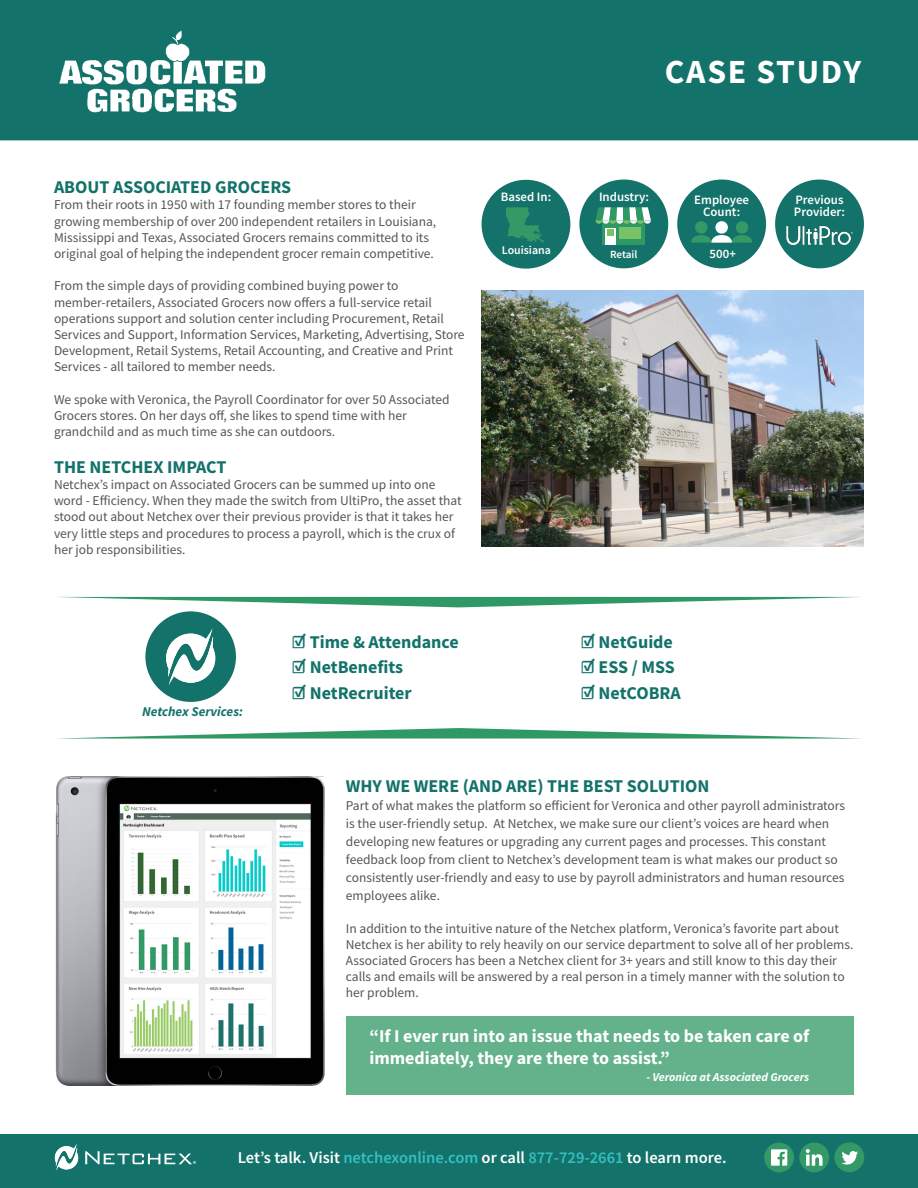
<style>
.page{position:relative;width:918px;height:1188px;background:#fff}
.page>*{position:absolute;margin:0;border:0;box-sizing:border-box;transform-origin:0 0}
.t1{font:700 33.75px "Source Sans Pro";letter-spacing:.05em;color:#fff}
.t2{font:700 18px "Source Sans Pro";color:#13726a}
.t3{font:700 18px/21.6px "Source Sans Pro";color:#fff}
.t4{font:600 16.5px "Source Sans Pro";color:#fff}
.t5{font:13.5px/16.2px "Source Sans Pro";color:#555}
.t6{font:italic 700 13.5px "Source Sans Pro";color:#13726a}
.t7{font:600 12.9px "Source Sans Pro";color:#fff}
.t8{font:italic 700 12px "Source Sans Pro";color:#fff}
.t9{font:600 11.85px "Source Sans Pro";color:#fff}
.t10{font:600 11.1px "Source Sans Pro";letter-spacing:-.01em;color:#fff}
.t11{font:8.85px "Myriad Pro";color:#fff}
.s1{color:#35bfc2}
</style>
<div class="page">
<div style="left:0;top:1134px;width:918px;height:54px;background:#13726a"></div>
<div style="left:764px;top:1143px;width:30px;height:29px;background:#396;border-radius:50%"></div>
<svg style="left:771px;top:1149px;width:16px;height:17px"></svg>
<div style="left:799px;top:1142px;width:30px;height:30px;background:#396;border-radius:50%"></div>
<svg style="left:806px;top:1149px;width:17px;height:17px"></svg>
<div style="left:834px;top:1142px;width:30px;height:30px;background:#396;border-radius:50%"></div>
<svg style="left:841px;top:1151px;width:17px;height:14px"></svg>
<svg style="left:55px;top:1144px;width:23px;height:27px"></svg>
<svg style="left:85px;top:1151px;width:107px;height:13px"></svg>
<img style="left:55px;top:776px;width:270px;height:310px">
<div style="left:145px;top:611px;width:91px;height:91px;background:#13726a;border-radius:50%"></div>
<svg style="left:166px;top:628px;width:49px;height:57px"></svg>
<svg style="left:59px;top:597px;width:799px;height:10px"></svg>
<svg style="left:57px;top:728px;width:805px;height:11px"></svg>
<div style="left:0;top:0;width:918px;height:140px;background:#13726a"></div>
<div style="left:677px;top:180px;width:89px;height:88px;background:#13726a;border-radius:50%"></div>
<div style="left:695px;top:221px;width:13px;height:13px;background:#396;border-radius:50%"></div>
<div style="left:715px;top:221px;width:13px;height:13px;background:#fff;border-radius:50%"></div>
<div style="left:736px;top:221px;width:12px;height:13px;background:#396;border-radius:50%"></div>
<svg style="left:691px;top:235px;width:61px;height:8px"></svg>
<div style="left:775px;top:180px;width:89px;height:88px;background:#13726a;border-radius:50%"></div>
<div style="left:482px;top:180px;width:88px;height:89px;background:#13726a;border-radius:50%"></div>
<div style="left:579px;top:180px;width:89px;height:88px;background:#13726a;border-radius:50%"></div>
<img style="left:55px;top:23px;width:215px;height:100px">
<svg style="left:506px;top:207px;width:38px;height:36px"></svg>
<div style="left:346px;top:1016px;width:508px;height:79px;background:#63b28c"></div>
<div style="left:602px;top:219px;width:43px;height:26px;background:#2f9966"></div>
<svg style="left:595px;top:207px;width:56px;height:17px"></svg>
<div style="left:605px;top:228px;width:10px;height:17px;background:#fff"></div>
<div style="left:607px;top:229px;width:6px;height:7px;background:#79c366"></div>
<div style="left:619px;top:228px;width:22px;height:11px;background:#79c366"></div>
<img style="left:482px;top:290px;width:381px;height:257px">
<img style="left:786px;top:226px;width:67px;height:19px">
<p class="t1" style="left:665px;top:49px;width:198px">CASE STUDY</p>
<p class="t2" style="left:54px;top:175px;width:239px">ABOUT ASSOCIATED GROCERS</p>
<p class="t5" style="left:54px;top:197px;width:363px">From their roots in 1950 with 17 founding member stores to their</p>
<p class="t5" style="left:54px;top:213px;width:384px">growing membership of over 200 independent retailers in Louisiana,<br>Mississippi and Texas, Associated Grocers remains committed to its</p>
<p class="t5" style="left:54px;top:245px;width:381px">original goal of helping the independent grocer remain competitive.</p>
<p class="t5" style="left:54px;top:278px;width:346px">From the simple days of providing combined buying power to</p>
<p class="t5" style="left:54px;top:294px;width:412px">member-retailers, Associated Grocers now offers a full-service retail operations support and solution center including Procurement, Retail Services and Support, Information Services, Marketing, Advertising, Store Development, Retail Systems, Retail Accounting, and Creative and Print Services - all tailored to member needs.</p>
<p class="t5" style="left:54px;top:391px;width:397px">We spoke with Veronica, the Payroll Coordinator for over 50 Associated<br>Grocers stores. On her days off, she likes to spend time with her</p>
<p class="t5" style="left:54px;top:423px;width:283px">grandchild and as much time as she can outdoors.</p>
<p class="t2" style="left:54px;top:455px;width:174px">THE NETCHEX IMPACT</p>
<p class="t5" style="left:54px;top:476px;width:409px">Netchex’s impact on Associated Grocers can be summed up into one word - Efficiency. When they made the switch from UltiPro, the asset that stood out about Netchex over their previous provider is that it takes her very little steps and procedures to process a payroll, which is the crux of her job responsibilities.</p>
<p class="t6" style="left:142px;top:702px;width:102px">Netchex Services:</p>
<p class="t2" style="left:292px;top:630px;width:169px">☑ Time &amp; Attendance</p>
<p class="t2" style="left:292px;top:655px;width:113px">☑ NetBenefits</p>
<p class="t2" style="left:292px;top:681px;width:122px">☑ NetRecruiter</p>
<p class="t7" style="left:501px;top:188px;width:52px">Based In:</p>
<p class="t9" style="left:502px;top:242px;width:51px">Louisiana</p>
<p class="t7" style="left:599px;top:189px;width:52px">Industry:</p>
<p class="t10" style="left:610px;top:247px;width:29px">Retail</p>
<p class="t7" style="left:694px;top:191px;width:56px">Employee</p>
<p class="t7" style="left:703px;top:203px;width:39px">Count:</p>
<p class="t7" style="left:710px;top:245px;width:28px">500+</p>
<p class="t2" style="left:580px;top:630px;width:94px">☑ NetGuide</p>
<p class="t2" style="left:580px;top:655px;width:96px">☑ ESS / MSS</p>
<p class="t2" style="left:580px;top:681px;width:102px">☑ NetCOBRA</p>
<p class="t7" style="left:795px;top:191px;width:50px">Previous</p>
<p class="t7" style="left:794px;top:203px;width:53px">Provider:</p>
<p class="t2" style="left:346px;top:774px;width:365px">WHY WE WERE (AND ARE) THE BEST SOLUTION</p>
<p class="t5" style="left:346px;top:797px;width:501px;line-height:18px">Part of what makes the platform so efficient for Veronica and other payroll administrators is the user-friendly setup. At Netchex, we make sure our client’s voices are heard when developing new features or upgrading any current pages and processes. This constant feedback loop from client to Netchex’s development team is what makes our product so consistently user-friendly and easy to use by payroll administrators and human resources employees alike.</p>
<p class="t5" style="left:346px;top:920px;width:509px">In addition to the intuitive nature of the Netchex platform, Veronica’s favorite part about<br>Netchex is her ability to rely heavily on our service department to solve all of her problems.</p>
<p class="t5" style="left:346px;top:952px;width:500px">Associated Grocers has been a Netchex client for 3+ years and still know to this day their calls and emails will be answered by a real person in a timely manner with the solution to her problem.</p>
<p class="t11" style="left:193px;top:1159px;width:5px">®</p>
<p class="t3" style="left:369px;top:1025px;width:441px">“If I ever run into an issue that needs to be taken care of immediately, they are there to assist.”</p>
<p class="t8" style="left:646px;top:1069px;width:165px">- Veronica at Associated Grocers</p>
<p class="t4" style="left:238px;top:1147px;width:490px">Let’s talk. Visit <span class="s1">netchexonline.com</span> or call <span class="s1">877-729-2661</span> to learn more.</p>
</div>
